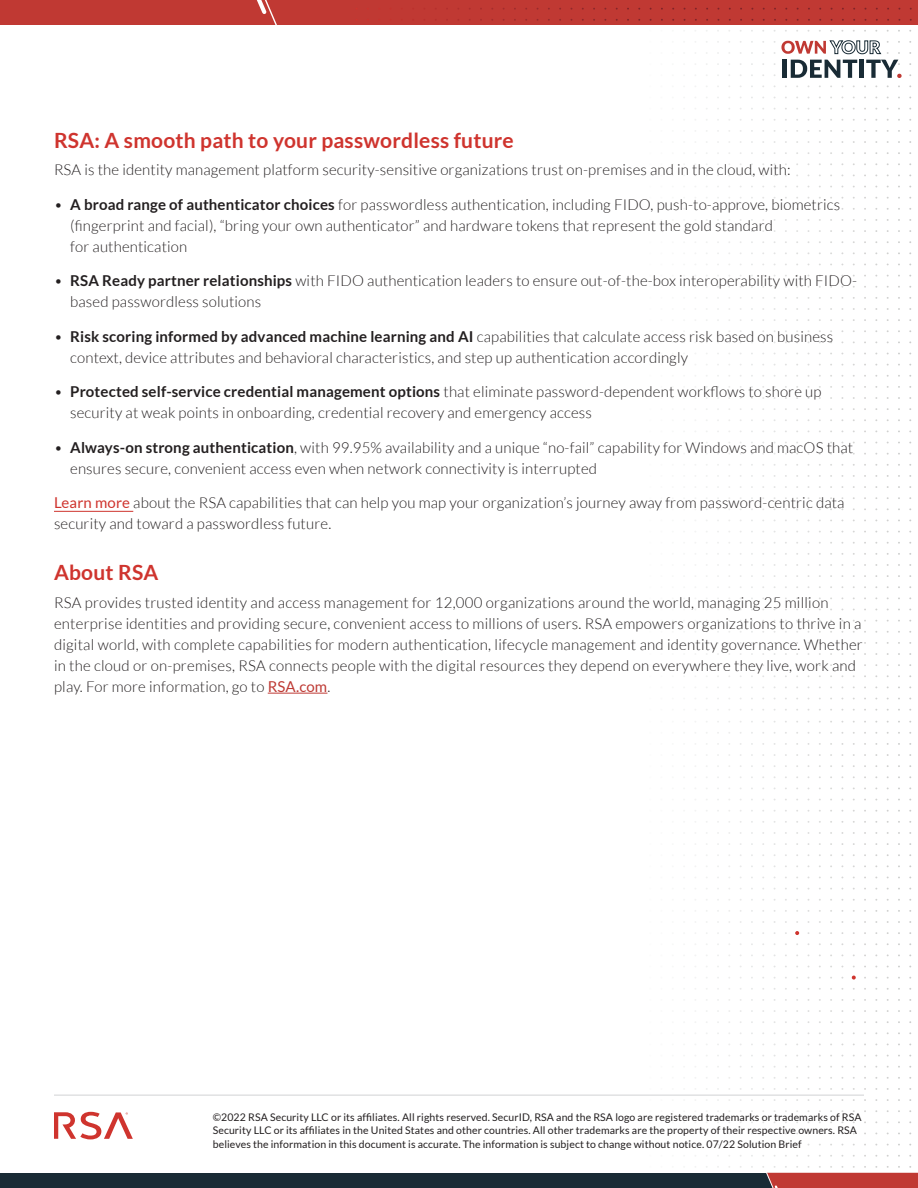
<style>
.page{position:relative;width:918px;height:1188px;background:#fff}
.page>*{position:absolute;margin:0;border:0;box-sizing:border-box;transform-origin:0 0}
.Body_Red_Subhead{font:700 21px "Lato";letter-spacing:.01em;color:#cf342e}
.Body_Paragraph{font:300 15px/21px "Lato";letter-spacing:.01em;color:#231f20}
.t1{font:10.5px/13.5px "Lato";letter-spacing:.01em;color:#231f20}
.s1{font-weight:700}
.s2{font-weight:400;color:#cf342e}
.s3{font-weight:400;color:#be3a34}
</style>
<div class="page">
<svg style="left:54px;top:1112px;width:79px;height:27px"></svg>
<svg style="left:695px;top:353px;width:216px;height:1px"></svg>
<svg style="left:695px;top:341px;width:216px;height:2px"></svg>
<svg style="left:695px;top:330px;width:216px;height:2px"></svg>
<svg style="left:695px;top:319px;width:216px;height:2px"></svg>
<svg style="left:695px;top:308px;width:216px;height:2px"></svg>
<svg style="left:695px;top:297px;width:216px;height:2px"></svg>
<svg style="left:695px;top:286px;width:216px;height:2px"></svg>
<svg style="left:695px;top:275px;width:216px;height:2px"></svg>
<svg style="left:695px;top:264px;width:216px;height:1px"></svg>
<svg style="left:695px;top:252px;width:216px;height:2px"></svg>
<svg style="left:695px;top:241px;width:216px;height:2px"></svg>
<svg style="left:695px;top:230px;width:216px;height:2px"></svg>
<svg style="left:695px;top:219px;width:216px;height:2px"></svg>
<svg style="left:695px;top:208px;width:216px;height:2px"></svg>
<svg style="left:695px;top:197px;width:216px;height:2px"></svg>
<svg style="left:695px;top:186px;width:216px;height:1px"></svg>
<svg style="left:695px;top:175px;width:216px;height:1px"></svg>
<svg style="left:695px;top:163px;width:216px;height:2px"></svg>
<svg style="left:695px;top:152px;width:216px;height:2px"></svg>
<svg style="left:695px;top:141px;width:216px;height:2px"></svg>
<svg style="left:695px;top:130px;width:216px;height:2px"></svg>
<svg style="left:695px;top:119px;width:216px;height:2px"></svg>
<svg style="left:695px;top:108px;width:216px;height:2px"></svg>
<svg style="left:695px;top:97px;width:216px;height:1px"></svg>
<svg style="left:695px;top:85px;width:216px;height:2px"></svg>
<svg style="left:695px;top:74px;width:216px;height:2px"></svg>
<svg style="left:695px;top:63px;width:216px;height:2px"></svg>
<svg style="left:695px;top:52px;width:216px;height:2px"></svg>
<svg style="left:695px;top:41px;width:216px;height:2px"></svg>
<svg style="left:695px;top:30px;width:216px;height:2px"></svg>
<svg style="left:695px;top:709px;width:216px;height:2px"></svg>
<svg style="left:695px;top:698px;width:216px;height:1px"></svg>
<svg style="left:695px;top:687px;width:216px;height:1px"></svg>
<svg style="left:695px;top:675px;width:216px;height:2px"></svg>
<svg style="left:695px;top:664px;width:216px;height:2px"></svg>
<svg style="left:695px;top:653px;width:216px;height:2px"></svg>
<svg style="left:695px;top:642px;width:216px;height:2px"></svg>
<svg style="left:695px;top:631px;width:216px;height:2px"></svg>
<svg style="left:695px;top:620px;width:216px;height:2px"></svg>
<svg style="left:695px;top:609px;width:216px;height:1px"></svg>
<svg style="left:695px;top:597px;width:216px;height:2px"></svg>
<svg style="left:695px;top:586px;width:216px;height:2px"></svg>
<svg style="left:695px;top:575px;width:216px;height:2px"></svg>
<svg style="left:695px;top:564px;width:216px;height:2px"></svg>
<svg style="left:695px;top:553px;width:216px;height:2px"></svg>
<svg style="left:695px;top:542px;width:216px;height:2px"></svg>
<svg style="left:695px;top:531px;width:216px;height:1px"></svg>
<svg style="left:695px;top:520px;width:216px;height:1px"></svg>
<svg style="left:695px;top:508px;width:216px;height:2px"></svg>
<svg style="left:695px;top:497px;width:216px;height:2px"></svg>
<svg style="left:695px;top:486px;width:216px;height:2px"></svg>
<svg style="left:695px;top:475px;width:216px;height:2px"></svg>
<svg style="left:695px;top:464px;width:216px;height:2px"></svg>
<svg style="left:695px;top:453px;width:216px;height:2px"></svg>
<svg style="left:695px;top:442px;width:216px;height:1px"></svg>
<svg style="left:695px;top:431px;width:216px;height:1px"></svg>
<svg style="left:695px;top:419px;width:216px;height:2px"></svg>
<svg style="left:695px;top:408px;width:216px;height:2px"></svg>
<svg style="left:695px;top:397px;width:216px;height:2px"></svg>
<svg style="left:695px;top:386px;width:216px;height:2px"></svg>
<svg style="left:695px;top:375px;width:216px;height:2px"></svg>
<svg style="left:695px;top:364px;width:216px;height:2px"></svg>
<svg style="left:695px;top:1066px;width:216px;height:2px"></svg>
<svg style="left:695px;top:1055px;width:216px;height:1px"></svg>
<svg style="left:695px;top:1044px;width:216px;height:1px"></svg>
<svg style="left:695px;top:1032px;width:216px;height:2px"></svg>
<svg style="left:695px;top:1021px;width:216px;height:2px"></svg>
<svg style="left:695px;top:1010px;width:216px;height:2px"></svg>
<svg style="left:695px;top:999px;width:216px;height:2px"></svg>
<svg style="left:695px;top:988px;width:216px;height:2px"></svg>
<svg style="left:695px;top:966px;width:216px;height:1px"></svg>
<svg style="left:695px;top:954px;width:216px;height:2px"></svg>
<svg style="left:695px;top:943px;width:216px;height:2px"></svg>
<svg style="left:695px;top:921px;width:216px;height:2px"></svg>
<svg style="left:695px;top:910px;width:216px;height:2px"></svg>
<svg style="left:695px;top:899px;width:216px;height:2px"></svg>
<svg style="left:695px;top:888px;width:216px;height:2px"></svg>
<svg style="left:695px;top:877px;width:216px;height:1px"></svg>
<svg style="left:695px;top:865px;width:216px;height:2px"></svg>
<svg style="left:695px;top:854px;width:216px;height:2px"></svg>
<svg style="left:695px;top:843px;width:216px;height:2px"></svg>
<svg style="left:695px;top:832px;width:216px;height:2px"></svg>
<svg style="left:695px;top:821px;width:216px;height:2px"></svg>
<svg style="left:695px;top:810px;width:216px;height:2px"></svg>
<svg style="left:695px;top:799px;width:216px;height:1px"></svg>
<svg style="left:695px;top:788px;width:216px;height:1px"></svg>
<svg style="left:695px;top:776px;width:216px;height:2px"></svg>
<svg style="left:695px;top:765px;width:216px;height:2px"></svg>
<svg style="left:695px;top:754px;width:216px;height:2px"></svg>
<svg style="left:695px;top:743px;width:216px;height:2px"></svg>
<svg style="left:695px;top:732px;width:216px;height:2px"></svg>
<svg style="left:695px;top:721px;width:216px;height:2px"></svg>
<svg style="left:695px;top:931px;width:216px;height:4px"></svg>
<svg style="left:695px;top:976px;width:216px;height:4px"></svg>
<svg style="left:695px;top:1155px;width:216px;height:2px"></svg>
<svg style="left:695px;top:1144px;width:216px;height:2px"></svg>
<svg style="left:695px;top:1133px;width:216px;height:1px"></svg>
<svg style="left:695px;top:1121px;width:216px;height:2px"></svg>
<svg style="left:695px;top:1110px;width:216px;height:2px"></svg>
<svg style="left:695px;top:1099px;width:216px;height:2px"></svg>
<svg style="left:695px;top:1088px;width:216px;height:2px"></svg>
<svg style="left:695px;top:1077px;width:216px;height:2px"></svg>
<hr style="left:54px;top:1095px;width:810px;height:1px;background:#d1d2d4">
<div style="left:0;top:1173px;width:918px;height:15px;background:#192b35"></div>
<svg style="left:695px;top:1166px;width:223px;height:22px"></svg>
<div style="left:0;top:0;width:918px;height:25px;background:#c03933"></div>
<svg style="left:638px;top:19px;width:273px;height:2px"></svg>
<svg style="left:638px;top:8px;width:273px;height:2px"></svg>
<svg style="left:447px;top:19px;width:182px;height:2px"></svg>
<svg style="left:446px;top:8px;width:183px;height:2px"></svg>
<svg style="left:781px;top:40px;width:121px;height:38px"></svg>
<svg style="left:257px;top:0;width:20px;height:25px"></svg>
<hr style="left:54px;top:511px;width:79px;height:1px;background:#cf342e">
<hr style="left:268px;top:693px;width:59px;height:1px;background:#be3a34">
<p class="Body_Red_Subhead" style="left:54px;top:128px;width:461px">RSA: A smooth path to your passwordless future</p>
<p class="Body_Paragraph" style="left:54px;top:160px;width:738px">RSA is the identity management platform security-sensitive organizations trust on-premises and in the cloud, with:</p>
<p class="Body_Paragraph" style="left:70px;top:194px;width:772px;text-indent:-16px">• <span class="s1">A broad range of authenticator choices</span> for passwordless authentication, including FIDO, push-to-approve, biometrics (fingerprint and facial), “bring your own authenticator” and hardware tokens that represent the gold standard<br>for authentication</p>
<p class="Body_Paragraph" style="left:70px;top:271px;width:788px;text-indent:-16px">• <span class="s1">RSA Ready partner relationships</span> with FIDO authentication leaders to ensure out-of-the-box interoperability with FIDO&shy;based passwordless solutions</p>
<p class="Body_Paragraph" style="left:70px;top:326px;width:765px;text-indent:-16px">• <span class="s1">Risk scoring informed by advanced machine learning and AI</span> capabilities that calculate access risk based on business context, device attributes and behavioral characteristics, and step up authentication accordingly</p>
<p class="Body_Paragraph" style="left:70px;top:382px;width:753px;text-indent:-16px">• <span class="s1">Protected self-service credential management options</span> that eliminate password-dependent workflows to shore up security at weak points in onboarding, credential recovery and emergency access</p>
<p class="Body_Paragraph" style="left:70px;top:437px;width:785px;text-indent:-16px">• <span class="s1">Always-on strong authentication</span>, with 99.95% availability and a unique “no-fail” capability for Windows and macOS that ensures secure, convenient access even when network connectivity is interrupted</p>
<p class="Body_Paragraph" style="left:54px;top:493px;width:792px"><span class="s2">Learn more</span> about the RSA capabilities that can help you map your organization’s journey away from password-centric data security and toward a passwordless future.</p>
<p class="Body_Red_Subhead" style="left:54px;top:561px;width:106px">About RSA</p>
<p class="Body_Paragraph" style="left:54px;top:592px;width:810px">RSA provides trusted identity and access management for 12,000 organizations around the world, managing 25 million enterprise identities and providing secure, convenient access to millions of users. RSA empowers organizations to thrive in a digital world, with complete capabilities for modern authentication, lifecycle management and identity governance. Whether in the cloud or on-premises, RSA connects people with the digital resources they depend on everywhere they live, work and play. For more information, go to <span class="s3">RSA.com</span>.</p>
<p class="t1" style="left:213px;top:1110px;width:650px">©2022 RSA Security LLC or its affiliates. All rights reserved. SecurID, RSA and the RSA logo are registered trademarks or trademarks of RSA<br>Security LLC or its affiliates in the United States and other countries. All other trademarks are the property of their respective owners. RSA believes the information in this document is accurate. The information is subject to change without notice. 07/22 Solution Brief</p>
</div>
